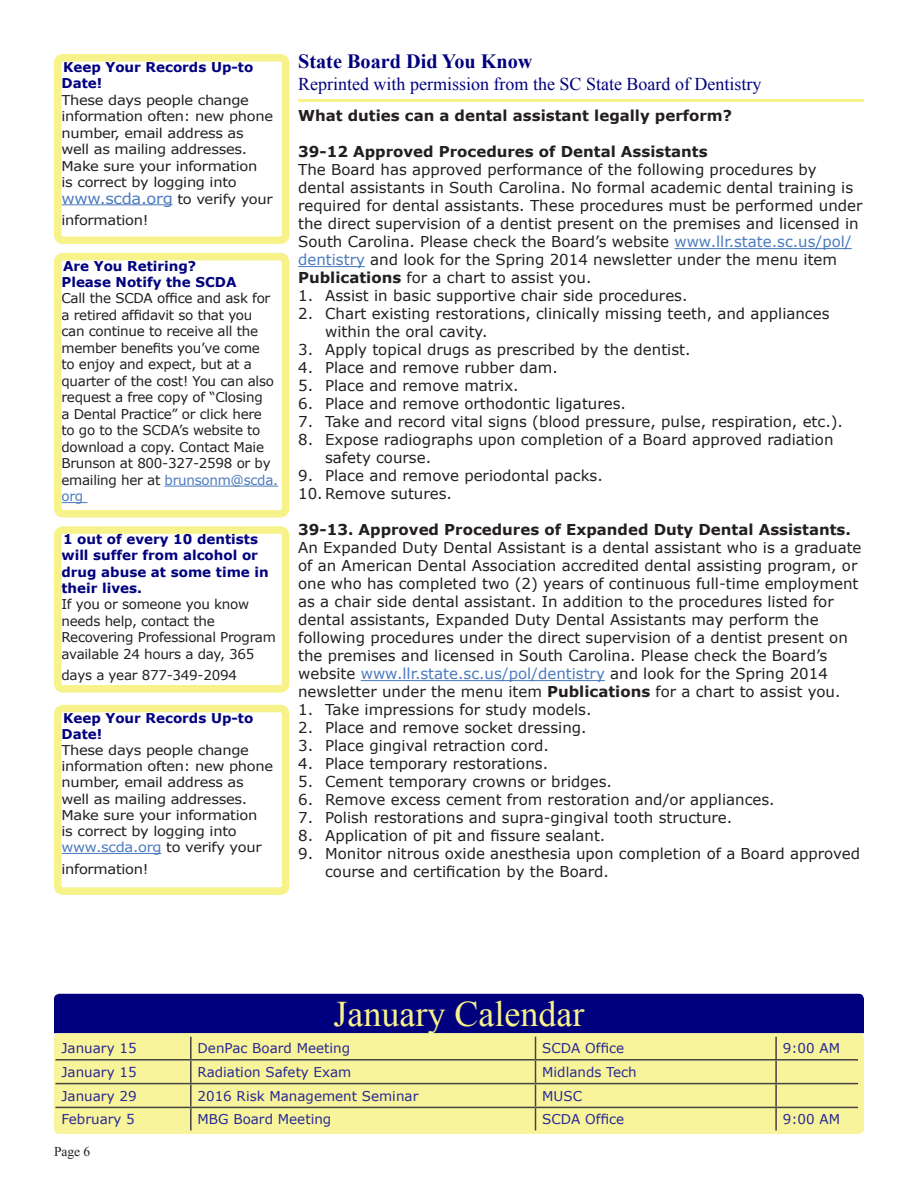
<style>
.page{position:relative;width:918px;height:1188px;background:#fff}
.page>*{position:absolute;margin:0;border:0;box-sizing:border-box;transform-origin:0 0}
.t1{font:36px "Times New Roman";color:#f7f28a}
.t2{font:700 20.25px "Times New Roman";color:#00007e}
.t3{font:18px "Times New Roman";color:#00007e}
.t4{font:15px/18px "Verdana";color:#231f20}
.t5{font:700 15px "Verdana";color:#231f20}
.t6{font:15px "Verdana";letter-spacing:-.02em;color:#4b7abe;scale:1.08 1}
.t7{font:13.5px/16.5px "Verdana";letter-spacing:-.02em;color:#231f20}
.t8{font:13.5px/16.2px "Verdana";letter-spacing:-.02em;color:#231f20;scale:1.08 1}
.t9{font:13.5px "Verdana";color:#00007e}
.t10{font:700 13.5px/16.2px "Verdana";color:#00007e}
.t11{font:13.5px "Times New Roman";color:#231f20}
.s1{font-size:13.5px;color:#231f20}
.s2{color:#4b7abe}
.s3{font-weight:700}
</style>
<div class="page">
<hr style="left:298px;top:99px;width:566px;height:3px;background:#f7f28a">
<hr style="left:62px;top:204px;width:111px;height:1px;background:#4b7abe">
<div style="left:54px;top:54px;width:235px;height:190px;border:8px solid #f7f28a;border-radius:5px"></div>
<hr style="left:165px;top:486px;width:113px;height:1px;background:#4b7abe">
<svg style="left:63px;top:502px;width:25px;height:1px"></svg>
<div style="left:54px;top:253px;width:235px;height:264px;border:8px solid #f7f28a;border-radius:5px"></div>
<div style="left:54px;top:526px;width:235px;height:167px;border:8px solid #f7f28a;border-radius:5px"></div>
<hr style="left:62px;top:853px;width:99px;height:1px;background:#4b7abe">
<div style="left:54px;top:705px;width:235px;height:190px;border:8px solid #f7f28a;border-radius:5px"></div>
<div style="left:54px;top:1033px;width:810px;height:101px;background:#f8f49c;border-radius:5px"></div>
<svg style="left:54px;top:994px;width:810px;height:136px"></svg>
<hr style="left:776px;top:1107px;width:82px;height:1px;background:#231f20">
<hr style="left:775px;top:1108px;width:2px;height:22px;background:#231f20">
<hr style="left:674px;top:248px;width:178px;height:1px;background:#4b7abe">
<hr style="left:298px;top:266px;width:67px;height:1px;background:#4b7abe">
<hr style="left:361px;top:680px;width:244px;height:1px;background:#4b7abe">
<p class="t10" style="left:62px;top:59px;width:193px">Keep Your Records Up-to<br>Date!</p>
<p class="t8" style="left:62px;top:91px;width:197px">These days people change information often: new phone number, email address as well as mailing addresses.<br>Make sure your information<br>is correct by logging into</p>
<p class="t6" style="left:62px;top:188px;width:197px">www.scda.org <span class="s1">to verify your</span></p>
<p class="t8" style="left:62px;top:212px;width:82px">information!</p>
<p class="t10" style="left:63px;top:257px;width:135px">Are You Retiring?</p>
<p class="t10" style="left:62px;top:274px;width:177px">Please Notify the SCDA</p>
<p class="t7" style="left:62px;top:290px;width:218px">Call the SCDA office and ask for a retired affidavit so that you can continue to receive all the member benefits you’ve come<br>to enjoy and expect, but at a quarter of the cost! You can also request a free copy of “Closing<br>a Dental Practice” or click here to go to the SCDA’s website to download a copy. Contact Maie<br>Brunson at 800-327-2598 or by emailing her at <span class="s2">brunsonm@scda. org</span></p>
<p class="t10" style="left:62px;top:531px;width:209px">1 out of every 10 dentists will suffer from alcohol or drug abuse at some time in their lives.</p>
<p class="t7" style="left:62px;top:596px;width:216px">If you or someone you know needs help, contact the<br>Recovering Professional Program available 24 hours a day, 365</p>
<p class="t7" style="left:62px;top:666px;width:177px">days a year 877-349-2094</p>
<p class="t10" style="left:62px;top:709px;width:193px">Keep Your Records Up-to<br>Date!</p>
<p class="t8" style="left:62px;top:742px;width:197px">These days people change information often: new phone number, email address as well as mailing addresses.<br>Make sure your information<br>is correct by logging into <span class="s2">www.scda.org</span> to verify your</p>
<p class="t8" style="left:62px;top:861px;width:82px">information!</p>
<p class="t2" style="left:298px;top:47px;width:236px">State Board Did You Know</p>
<p class="t3" style="left:298px;top:72px;width:465px">Reprinted with permission from the SC State Board of Dentistry</p>
<p class="t5" style="left:298px;top:105px;width:435px">What duties can a dental assistant legally perform?</p>
<p class="t5" style="left:298px;top:141px;width:411px">39-12 Approved Procedures of Dental Assistants</p>
<p class="t4" style="left:298px;top:161px;width:566px">The Board has approved performance of the following procedures by dental assistants in South Carolina. No formal academic dental training is required for dental assistants. These procedures must be performed under the direct supervision of a dentist present on the premises and licensed in South Carolina. Please check the Board’s website <span class="s2">www.llr.state.sc.us/pol/ dentistry</span> and look for the Spring 2014 newsletter under the menu item <span class="s3">Publications</span> for a chart to assist you.</p>
<p class="t4" style="left:298px;top:287px;width:391px">1. Assist in basic supportive chair side procedures.</p>
<p class="t4" style="left:325px;top:305px;width:506px;text-indent:-27px">2. Chart existing restorations, clinically missing teeth, and appliances within the oral cavity.</p>
<p class="t4" style="left:298px;top:341px;width:394px">3. Apply topical drugs as prescribed by the dentist.</p>
<p class="t4" style="left:298px;top:359px;width:261px">4. Place and remove rubber dam.</p>
<p class="t4" style="left:298px;top:377px;width:222px">5. Place and remove matrix.</p>
<p class="t4" style="left:298px;top:395px;width:329px">6. Place and remove orthodontic ligatures.</p>
<p class="t4" style="left:298px;top:413px;width:546px">7. Take and record vital signs (blood pressure, pulse, respiration, etc.).</p>
<p class="t4" style="left:325px;top:431px;width:510px;text-indent:-27px">8. Expose radiographs upon completion of a Board approved radiation safety course.</p>
<p class="t4" style="left:298px;top:467px;width:306px">9. Place and remove periodontal packs.</p>
<p class="t4" style="left:298px;top:485px;width:155px">10. Remove sutures.</p>
<p class="t5" style="left:298px;top:519px;width:554px">39-13. Approved Procedures of Expanded Duty Dental Assistants.</p>
<p class="t4" style="left:298px;top:539px;width:565px">An Expanded Duty Dental Assistant is a dental assistant who is a graduate of an American Dental Association accredited dental assisting program, or one who has completed two (2) years of continuous full-time employment as a chair side dental assistant. In addition to the procedures listed for dental assistants, Expanded Duty Dental Assistants may perform the following procedures under the direct supervision of a dentist present on the premises and licensed in South Carolina. Please check the Board’s website <span class="s2">www.llr.state.sc.us/pol/dentistry</span> and look for the Spring 2014 newsletter under the menu item <span class="s3">Publications</span> for a chart to assist you.</p>
<p class="t4" style="left:298px;top:701px;width:295px">1. Take impressions for study models.</p>
<p class="t4" style="left:298px;top:719px;width:290px">2. Place and remove socket dressing.</p>
<p class="t4" style="left:298px;top:737px;width:252px">3. Place gingival retraction cord.</p>
<p class="t4" style="left:298px;top:755px;width:251px">4. Place temporary restorations.</p>
<p class="t4" style="left:298px;top:773px;width:315px">5. Cement temporary crowns or bridges.</p>
<p class="t4" style="left:298px;top:791px;width:478px">6. Remove excess cement from restoration and/or appliances.</p>
<p class="t4" style="left:298px;top:809px;width:436px">7. Polish restorations and supra-gingival tooth structure.</p>
<p class="t4" style="left:298px;top:827px;width:309px">8. Application of pit and fissure sealant.</p>
<p class="t4" style="left:325px;top:845px;width:536px;text-indent:-27px">9. Monitor nitrous oxide anesthesia upon completion of a Board approved course and certification by the Board.</p>
<p class="t1" style="left:334px;top:990px;width:252px">January Calendar</p>
<p class="t9" style="left:62px;top:1039px;width:77px">January 15</p>
<p class="t9" style="left:198px;top:1039px;width:154px">DenPac Board Meeting</p>
<p class="t9" style="left:542px;top:1039px;width:83px">SCDA Office</p>
<p class="t9" style="left:783px;top:1039px;width:59px">9:00 AM</p>
<p class="t9" style="left:62px;top:1063px;width:77px">January 15</p>
<p class="t9" style="left:198px;top:1063px;width:155px">Radiation Safety Exam</p>
<p class="t9" style="left:542px;top:1063px;width:96px">Midlands Tech</p>
<p class="t9" style="left:62px;top:1086px;width:77px">January 29</p>
<p class="t9" style="left:198px;top:1086px;width:222px">2016 Risk Management Seminar</p>
<p class="t9" style="left:542px;top:1086px;width:41px">MUSC</p>
<p class="t9" style="left:62px;top:1110px;width:75px">February 5</p>
<p class="t9" style="left:198px;top:1110px;width:135px">MBG Board Meeting</p>
<p class="t9" style="left:542px;top:1110px;width:83px">SCDA Office</p>
<p class="t9" style="left:783px;top:1110px;width:59px">9:00 AM</p>
<p class="t11" style="left:54px;top:1142px;width:38px">Page 6</p>
</div>
